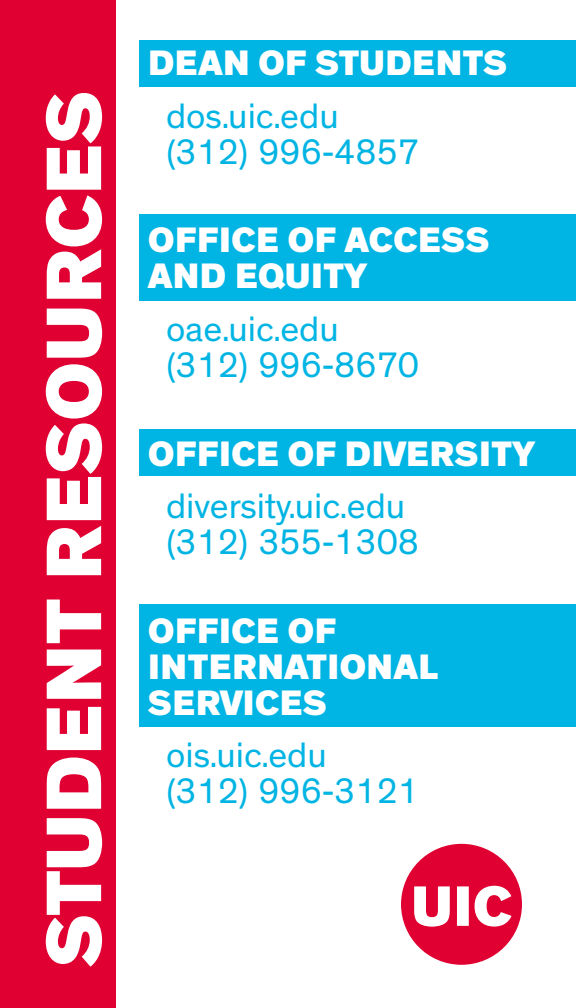
<style>
.page{position:relative;width:576px;height:1008px;background:#fff}
.page>*{position:absolute;margin:0;border:0;box-sizing:border-box;transform-origin:0 0}
.t1{font:900 80px "Theinhardt";letter-spacing:.005em;color:#fff}
.t2{font:36px/36px "Theinhardt";color:#00b4e3}
.t3{font:900 36px/36px "Theinhardt";letter-spacing:.015em;color:#fff}
</style>
<div class="page">
<div style="left:140px;top:604px;width:436px;height:122px;background:#00b4e3"></div>
<div style="left:140px;top:214px;width:436px;height:86px;background:#00b4e3"></div>
<div style="left:140px;top:429px;width:436px;height:46px;background:#00b4e3"></div>
<div style="left:140px;top:41px;width:436px;height:46px;background:#00b4e3"></div>
<div style="left:0;top:0;width:115px;height:1008px;background:#e00031"></div>
<svg style="left:401px;top:844px;width:121px;height:121px"></svg>
<p class="t1" style="left:24px;top:967px;width:878px;rotate:-90deg">STUDENT RESOURCES</p>
<p class="t3" style="left:148px;top:46px;width:360px">DEAN OF STUDENTS</p>
<p class="t2" style="left:166px;top:99px;width:255px">dos.uic.edu (312) 996-4857</p>
<p class="t3" style="left:148px;top:223px;width:343px">OFFICE OF ACCESS<br>AND EQUITY</p>
<p class="t2" style="left:166px;top:312px;width:255px">oae.uic.edu (312) 996-8670</p>
<p class="t3" style="left:148px;top:437px;width:388px">OFFICE OF DIVERSITY</p>
<p class="t2" style="left:166px;top:489px;width:255px">diversity.uic.edu (312) 355-1308</p>
<p class="t3" style="left:148px;top:614px;width:292px">OFFICE OF<br>INTERNATIONAL<br>SERVICES</p>
<p class="t2" style="left:166px;top:738px;width:255px">ois.uic.edu<br>(312) 996-3121</p>
</div>
